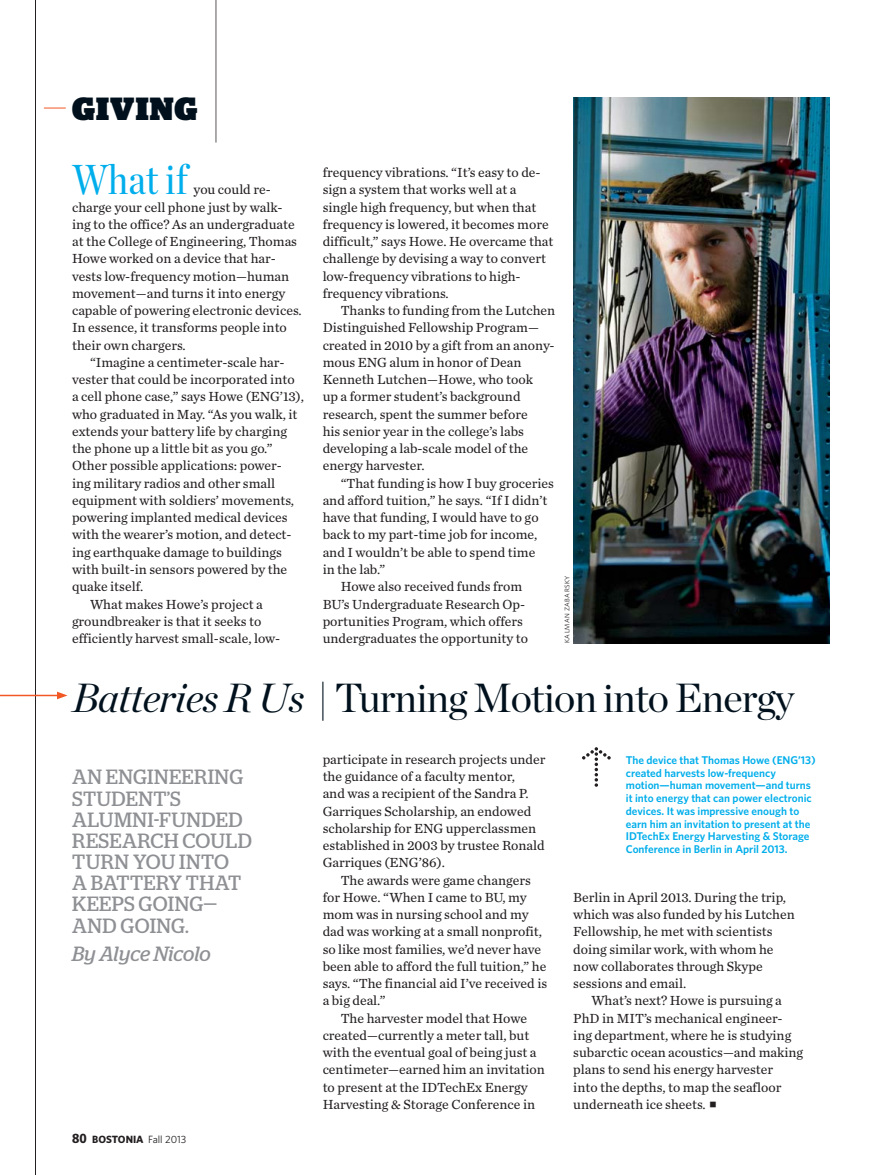
<style>
.page{position:relative;width:878px;height:1175px;background:#fff}
.page>*{position:absolute;margin:0;border:0;box-sizing:border-box;transform-origin:0 0}
.t1{font:42.3px "Chronicle Deck Cond";color:#00aeeb}
.t2{font:40.65px "Chronicle Display";letter-spacing:-.02em;color:#00111d}
.t3{font:900 31.95px "Stag";letter-spacing:.04em;color:#00111d}
.t4{font:20.55px/21.1px "Stag";letter-spacing:.02em;color:#8e9094}
.t5{font:italic 20.55px "Stag";color:#8e9094}
.t6{font:13.8px/17.2px "Chronicle Text G2";color:#231f20}
.t7{font:600 11.25px/12.8px "Whitney";color:#00aeeb}
.t8{font:700 10.5px "Whitney";color:#231f20}
.t9{font:6.75px "Whitney";letter-spacing:.06em;color:#231f20}
.s1{font-style:italic}
.s2{font-size:13.5px}
.s3{font-weight:400}
</style>
<div class="page">
<hr style="left:35px;top:0;width:1px;height:1174px;background:#231f20">
<svg style="left:44px;top:108px;width:22px;height:1px"></svg>
<svg style="left:215px;top:120px;width:1px;height:22px"></svg>
<hr style="left:215px;top:0;width:1px;height:120px;background:#231f20">
<hr style="left:0;top:694px;width:59px;height:2px;background:#f15824">
<svg style="left:57px;top:691px;width:11px;height:8px"></svg>
<img style="left:573px;top:98px;width:256px;height:545px">
<h3 class="t3" style="left:72px;top:90px;width:127px">GIVING</h3>
<h1 class="t1" style="left:72px;top:147px;width:117px">What if</h1>
<p class="t6" style="left:322px;top:163px;width:232px">frequency vibrations. “It’s easy to de&shy;sign a system that works well at a single high frequency, but when that frequency is lowered, it becomes more difficult,” says Howe. He overcame that challenge by devising a way to convert low-frequency vibrations to high&shy;frequency vibrations.</p>
<p class="t6" style="left:322px;top:301px;width:234px;text-indent:18px">Thanks to funding from the Lutchen<br>Distinguished Fellowship Program— created in 2010 by a gift from an anony&shy;mous ENG alum in honor of Dean<br>Kenneth Lutchen—Howe, who took<br>up a former student’s background research, spent the summer before<br>his senior year in the college’s labs developing a lab-scale model of the energy harvester.</p>
<p class="t6" style="left:340px;top:474px;width:215px">“That funding is how I buy groceries</p>
<p class="t6" style="left:323px;top:491px;width:226px">and afford tuition,” he says. “If I didn’t</p>
<p class="t6" style="left:323px;top:508px;width:217px">have that funding, I would have to go</p>
<p class="t6" style="left:322px;top:525px;width:216px">back to my part-time job for income,</p>
<p class="t6" style="left:323px;top:543px;width:214px">and I wouldn’t be able to spend time</p>
<p class="t6" style="left:322px;top:560px;width:64px">in the lab.”</p>
<p class="t6" style="left:340px;top:577px;width:183px">Howe also received funds from</p>
<p class="t6" style="left:322px;top:594px;width:204px">BU’s Undergraduate Research Op-</p>
<p class="t6" style="left:323px;top:612px;width:202px">portunities Program, which offers</p>
<p class="t6" style="left:322px;top:629px;width:207px">undergraduates the opportunity to</p>
<p class="t6" style="left:72px;top:180px;width:231px;text-indent:121px">you could re&shy;charge your cell phone just by walk&shy;ing to the office? As an undergraduate at the College of Engineering, Thomas<br>Howe worked on a device that har&shy;vests low-frequency motion—human movement—and turns it into energy capable of powering electronic devices.<br>In essence, it transforms people into their own chargers.</p>
<p class="t6" style="left:90px;top:353px;width:196px">“Imagine a centimeter-scale har-</p>
<p class="t6" style="left:72px;top:370px;width:224px">vester that could be incorporated into</p>
<p class="t6" style="left:72px;top:387px;width:233px">a cell phone case,” says Howe (ENG’13),</p>
<p class="t6" style="left:72px;top:405px;width:227px">who graduated in May. “As you walk, it</p>
<p class="t6" style="left:72px;top:422px;width:216px">extends your battery life by charging</p>
<p class="t6" style="left:72px;top:439px;width:202px">the phone up a little bit as you go.”</p>
<p class="t6" style="left:72px;top:456px;width:211px">Other possible applications: power-</p>
<p class="t6" style="left:72px;top:474px;width:205px">ing military radios and other small</p>
<p class="t6" style="left:72px;top:491px;width:223px">equipment with soldiers’ movements,</p>
<p class="t6" style="left:72px;top:508px;width:217px">powering implanted medical devices</p>
<p class="t6" style="left:72px;top:525px;width:221px">with the wearer’s motion, and detect-</p>
<p class="t6" style="left:72px;top:543px;width:211px">ing earthquake damage to buildings</p>
<p class="t6" style="left:72px;top:560px;width:217px">with built-in sensors powered by the</p>
<p class="t6" style="left:72px;top:577px;width:73px">quake itself.</p>
<p class="t6" style="left:90px;top:594px;width:174px">What makes Howe’s project a</p>
<p class="t6" style="left:72px;top:612px;width:191px">groundbreaker is that it seeks to</p>
<p class="t6" style="left:72px;top:629px;width:209px">efficiently harvest small-scale, low-</p>
<h2 class="t2" style="left:72px;top:667px;width:723px"><span class="s1">Batteries R Us</span> | Turning Motion into Energy</h2>
<p class="t9" style="left:562px;top:643px;width:69px;rotate:-90deg">KALMAN ZABARSKY</p>
<h3 class="t4" style="left:72px;top:766px;width:181px">AN ENGINEERING<br>STUDENT’S<br>ALUMNI-FUNDED<br>RESEARCH COULD<br>TURN YOU INTO<br>A BATTERY THAT<br>KEEPS GOING—<br>AND GOING.</h3>
<h3 class="t5" style="left:72px;top:942px;width:140px">By Alyce Nicolo</h3>
<p class="t8" style="left:72px;top:1132px;width:116px"><span class="s2">80</span> BOSTONIA <span class="s3">Fall 2013</span></p>
<p class="t6" style="left:322px;top:750px;width:224px">participate in research projects under the guidance of a faculty mentor,<br>and was a recipient of the Sandra P.<br>Garriques Scholarship, an endowed scholarship for ENG upperclassmen established in 2003 by trustee Ronald Garriques (ENG’86).</p>
<p class="t6" style="left:322px;top:870px;width:226px;text-indent:18px">The awards were game changers for Howe. “When I came to BU, my mom was in nursing school and my dad was working at a small nonprofit, so like most families, we’d never have been able to afford the full tuition,” he says. “The financial aid I’ve received is a big deal.”</p>
<p class="t6" style="left:322px;top:1008px;width:224px;text-indent:18px">The harvester model that Howe created—currently a meter tall, but with the eventual goal of being just a centimeter—earned him an invitation to present at the IDTechEx Energy Harvesting &amp; Storage Conference in</p>
<p class="t7" style="left:626px;top:753px;width:191px">The device that Thomas Howe (ENG’13) created harvests low-frequency motion—human movement—and turns it into energy that can power electronic devices. It was impressive enough to earn him an invitation to present at the IDTechEx Energy Harvesting &amp; Storage Conference in Berlin in April 2013.</p>
<p class="t6" style="left:573px;top:888px;width:223px">Berlin in April 2013. During the trip, which was also funded by his Lutchen<br>Fellowship, he met with scientists doing similar work, with whom he now collaborates through Skype sessions and email.</p>
<p class="t6" style="left:573px;top:991px;width:231px;text-indent:18px">What’s next? Howe is pursuing a PhD in MIT’s mechanical engineer&shy;ing department, where he is studying subarctic ocean acoustics—and making plans to send his energy harvester<br>into the depths, to map the seafloor underneath ice sheets.</p>
</div>
